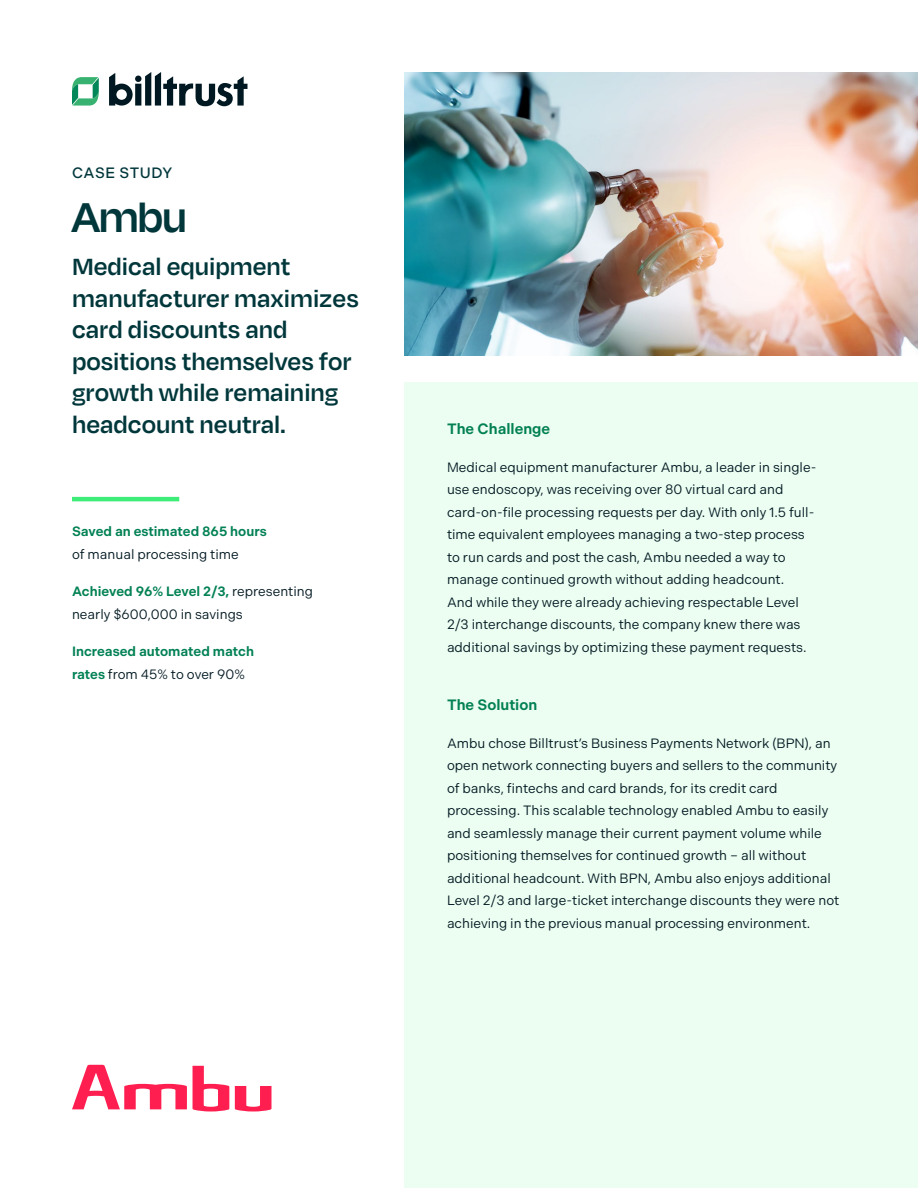
<style>
.page{position:relative;width:918px;height:1188px;background:#fff}
.page>*{position:absolute;margin:0;border:0;box-sizing:border-box;transform-origin:0 0}
.Company_Name{font:600 48px "Degular Display";color:#00373b}
.Intro_Copy{font:600 27px/31.5px "Degular";color:#00373b}
.t1{font:600 15px "Indivisible";color:#028154}
.Eyebrow{font:500 15px "Indivisible";letter-spacing:.03em;color:#00373b}
.Body_Copy{font:13.5px/22.5px "Indivisible";color:#001821}
.KPI{font:600 13.5px/22.5px "Indivisible";color:#028154}
.KPI-2{font:13.5px/22.5px "Indivisible";color:#001821}
.s1{font-weight:400;color:#001821}
.s2{font-weight:600;color:#028154}
</style>
<div class="page">
<div style="left:405px;top:382px;width:513px;height:806px;background:#ecfdf1"></div>
<hr style="left:72px;top:497px;width:107px;height:4px;background:#3eec78">
<svg style="left:72px;top:77px;width:27px;height:29px"></svg>
<svg style="left:109px;top:72px;width:138px;height:34px"></svg>
<svg style="left:235px;top:1086px;width:36px;height:26px"></svg>
<svg style="left:193px;top:1066px;width:36px;height:46px"></svg>
<svg style="left:72px;top:1065px;width:115px;height:44px"></svg>
<img style="left:405px;top:72px;width:513px;height:284px">
<p class="Eyebrow" style="left:72px;top:164px;width:102px">CASE STUDY</p>
<h1 class="Company_Name" style="left:72px;top:189px;width:116px">Ambu</h1>
<p class="Intro_Copy" style="left:72px;top:250px;width:288px">Medical equipment manufacturer maximizes card discounts and positions themselves for growth while remaining headcount neutral.</p>
<p class="KPI" style="left:72px;top:520px;width:196px">Saved an estimated 865 hours <span class="s1">of manual processing time</span></p>
<p class="KPI-2" style="left:72px;top:580px;width:242px"><span class="s2">Achieved 96% Level 2/3,</span> representing nearly $600,000 in savings</p>
<p class="KPI" style="left:72px;top:640px;width:184px">Increased automated match rates <span class="s1">from 45% to over 90%</span></p>
<h2 class="t1" style="left:447px;top:420px;width:105px">The Challenge</h2>
<p class="Body_Copy" style="left:447px;top:456px;width:371px">Medical equipment manufacturer Ambu, a leader in single&shy;use endoscopy, was receiving over 80 virtual card and card-on-file processing requests per day. With only 1.5 full&shy;time equivalent employees managing a two-step process to run cards and post the cash, Ambu needed a way to manage continued growth without adding headcount.<br>And while they were already achieving respectable Level 2/3 interchange discounts, the company knew there was additional savings by optimizing these payment requests.</p>
<h2 class="t1" style="left:447px;top:696px;width:92px">The Solution</h2>
<p class="Body_Copy" style="left:447px;top:732px;width:394px">Ambu chose Billtrust’s Business Payments Network (BPN), an open network connecting buyers and sellers to the community of banks, fintechs and card brands, for its credit card processing. This scalable technology enabled Ambu to easily and seamlessly manage their current payment volume while positioning themselves for continued growth – all without additional headcount. With BPN, Ambu also enjoys additional Level 2/3 and large-ticket interchange discounts they were not achieving in the previous manual processing environment.</p>
</div>
